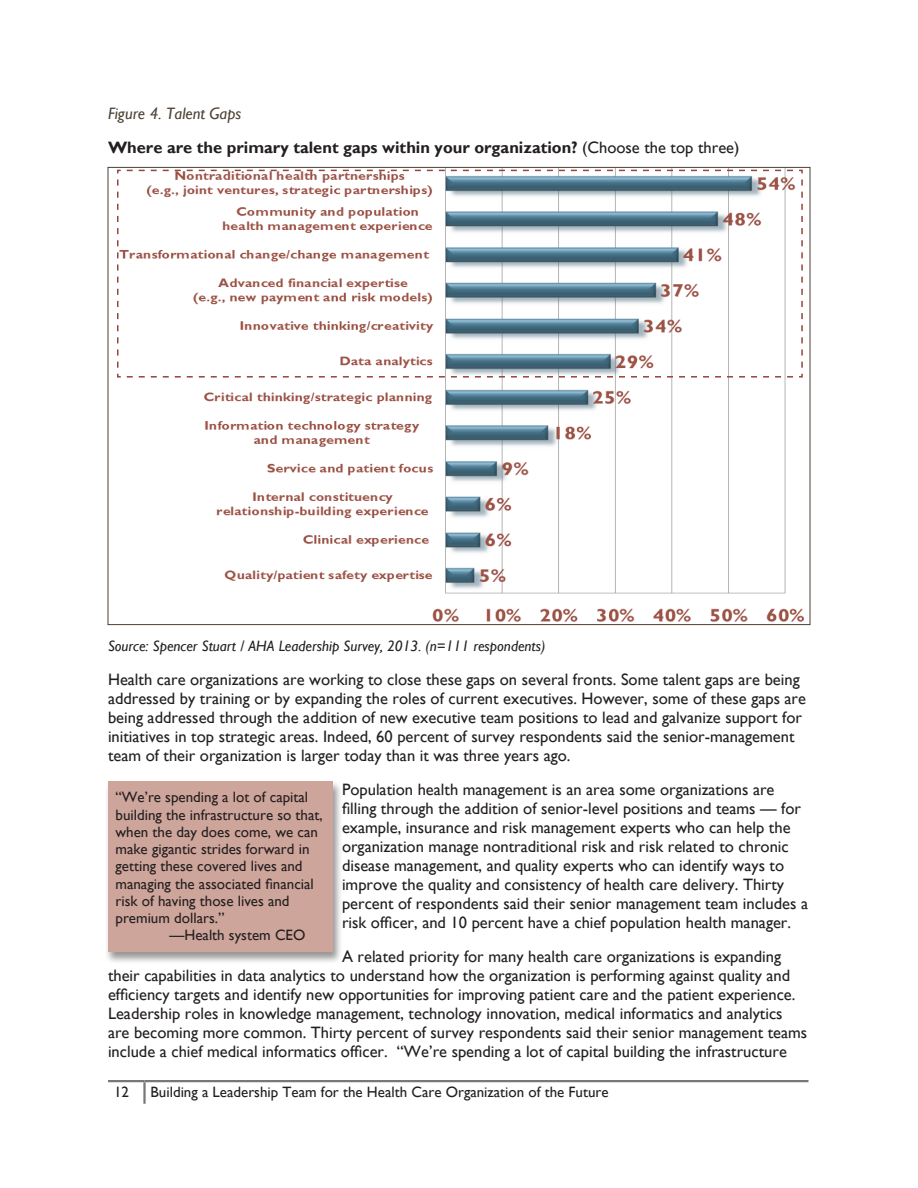
<style>
.page{position:relative;width:918px;height:1188px;background:#fff}
.page>*{position:absolute;margin:0;border:0;box-sizing:border-box;transform-origin:0 0}
.t1{font:16.5px/18.9px "Gill Sans";color:#231f20}
.t2{font:700 16.5px "Gill Sans";color:#231f20}
.t3{font:italic 16.5px "Gill Sans";color:#4e4134}
.t4{font:15px "Gill Sans";color:#231f20}
.t5{font:italic 15px "Gill Sans";color:#231f20}
.s1{font-weight:400}
</style>
<div class="page">
<hr style="left:108px;top:1080px;width:37px;height:2px;background:#76787b">
<hr style="left:143px;top:1082px;width:3px;height:22px;background:#76787b">
<hr style="left:145px;top:1080px;width:663px;height:2px;background:#76787b">
<img style="left:204px;top:378px;width:600px;height:244px">
<div style="left:105px;top:781px;width:238px;height:183px;background:#231f20;opacity:.47"></div>
<div style="left:108px;top:781px;width:225px;height:170px;background:#cea59b"></div>
<svg style="left:117px;top:169px;width:686px;height:209px"></svg>
<p class="t3" style="left:108px;top:104px;width:135px">Figure 4. Talent Gaps</p>
<p class="t2" style="left:108px;top:138px;width:633px">Where are the primary talent gaps within your organization? <span class="s1">(Choose the top three)</span></p>
<p class="t5" style="left:108px;top:638px;width:439px">Source: Spencer Stuart / AHA Leadership Survey, 2013. (n=111 respondents)</p>
<p class="t1" style="left:108px;top:671px;width:700px">Health care organizations are working to close these gaps on several fronts. Some talent gaps are being addressed by training or by expanding the roles of current executives. However, some of these gaps are being addressed through the addition of new executive team positions to lead and galvanize support for initiatives in top strategic areas. Indeed, 60 percent of survey respondents said the senior-management team of their organization is larger today than it was three years ago.</p>
<p class="t1" style="left:342px;top:781px;width:468px">Population health management is an area some organizations are filling through the addition of senior-level positions and teams — for example, insurance and risk management experts who can help the organization manage nontraditional risk and risk related to chronic disease management, and quality experts who can identify ways to improve the quality and consistency of health care delivery. Thirty percent of respondents said their senior management team includes a risk officer, and 10 percent have a chief population health manager.</p>
<p class="t1" style="left:108px;top:947px;width:701px;text-indent:234px">A related priority for many health care organizations is expanding their capabilities in data analytics to understand how the organization is performing against quality and efficiency targets and identify new opportunities for improving patient care and the patient experience.<br>Leadership roles in knowledge management, technology innovation, medical informatics and analytics are becoming more common. Thirty percent of survey respondents said their senior management teams include a chief medical informatics officer. “We’re spending a lot of capital building the infrastructure</p>
<p class="t4" style="left:116px;top:789px;width:194px">“We’re spending a lot of capital</p>
<p class="t4" style="left:116px;top:806px;width:209px">building the infrastructure so that,</p>
<p class="t4" style="left:116px;top:823px;width:204px">when the day does come, we can</p>
<p class="t4" style="left:116px;top:840px;width:196px">make gigantic strides forward in</p>
<p class="t4" style="left:116px;top:858px;width:189px">getting these covered lives and</p>
<p class="t4" style="left:116px;top:875px;width:200px">managing the associated financial</p>
<p class="t4" style="left:116px;top:892px;width:176px">risk of having those lives and</p>
<p class="t4" style="left:116px;top:909px;width:111px">premium dollars.”</p>
<p class="t4" style="left:170px;top:927px;width:137px">—Health system CEO</p>
<p class="t4" style="left:114px;top:1084px;width:16px">12</p>
<p class="t4" style="left:151px;top:1084px;width:460px">Building a Leadership Team for the Health Care Organization of the Future</p>
</div>
